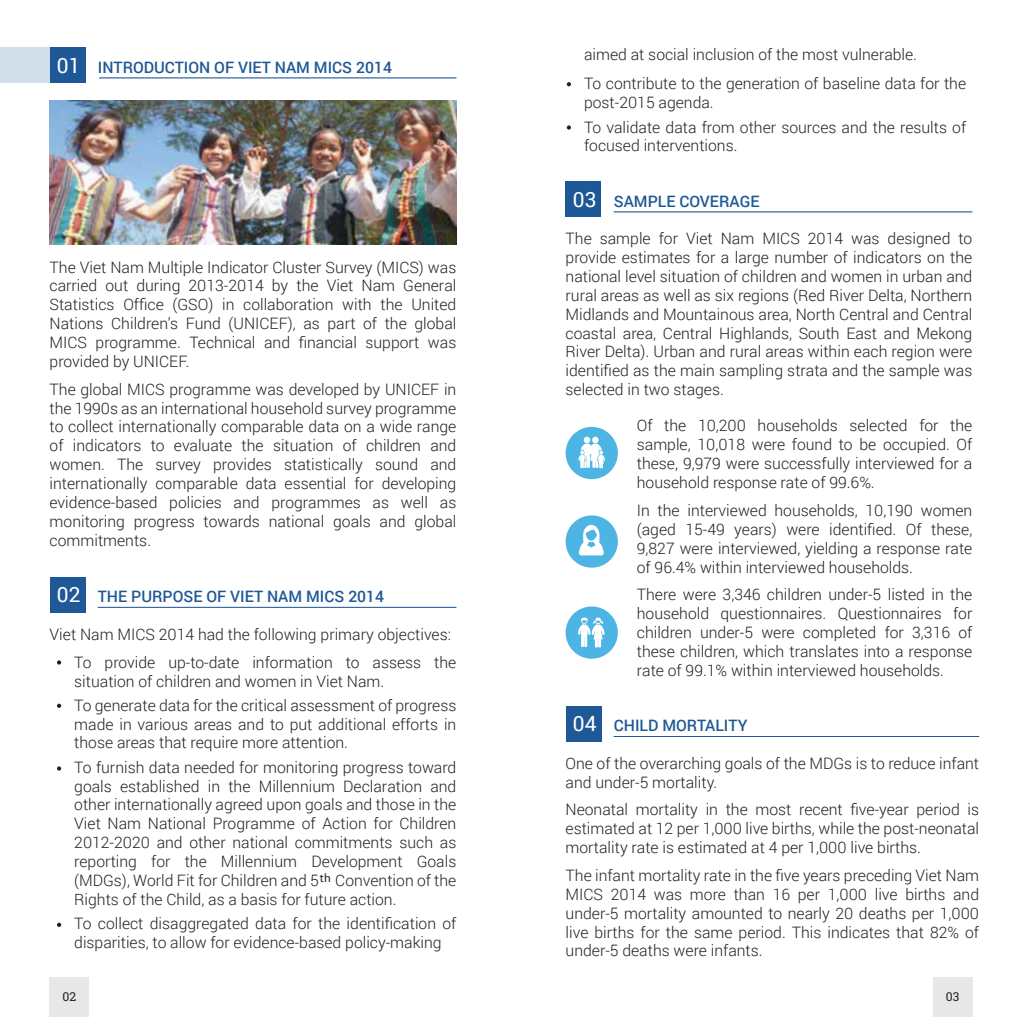
<style>
.page{position:relative;width:1022px;height:1017px;background:#fff}
.page>*{position:absolute;margin:0;border:0;box-sizing:border-box;transform-origin:0 0}
.t1{font:300 15.75px/18.9px "Roboto";color:#231f20;text-align:justify}
.t2{font:500 15.75px "Roboto";color:#1e5896}
.t3{font:12.25px "Roboto Slab";color:#231f20}
.t4{font:12.25px "Myriad";color:#231f20}
.s1{font-weight:400;font-size:21px;color:#fff}
</style>
<div class="page">
<div style="left:50px;top:47px;width:35px;height:36px;background:#1e5896"></div>
<hr style="left:99px;top:78px;width:357px;height:1px;background:#1e5896">
<div style="left:50px;top:577px;width:35px;height:36px;background:#1e5896"></div>
<hr style="left:98px;top:607px;width:358px;height:1px;background:#1e5896">
<div style="left:566px;top:181px;width:35px;height:36px;background:#1e5896"></div>
<hr style="left:614px;top:212px;width:358px;height:1px;background:#1e5896">
<div style="left:0;top:47px;width:50px;height:36px;background:#d2deea"></div>
<div style="left:566px;top:706px;width:35px;height:36px;background:#1e5896"></div>
<hr style="left:614px;top:736px;width:365px;height:1px;background:#1e5896">
<div style="left:566px;top:427px;width:52px;height:52px;background:#4db5e3;border-radius:50%"></div>
<svg style="left:578px;top:437px;width:27px;height:31px"></svg>
<div style="left:566px;top:606px;width:52px;height:53px;background:#4db5e3;border-radius:50%"></div>
<svg style="left:578px;top:617px;width:26px;height:31px"></svg>
<svg style="left:566px;top:515px;width:52px;height:53px"></svg>
<svg style="left:579px;top:525px;width:25px;height:30px"></svg>
<div style="left:50px;top:977px;width:39px;height:40px;background:#e6e7e8"></div>
<div style="left:933px;top:977px;width:40px;height:40px;background:#e6e7e8"></div>
<hr style="left:0;top:0;width:1px;height:209px;background:#e6e7e8">
<svg style="left:57px;top:660px;width:4px;height:5px"></svg>
<svg style="left:57px;top:704px;width:4px;height:4px"></svg>
<svg style="left:57px;top:766px;width:4px;height:5px"></svg>
<svg style="left:57px;top:923px;width:4px;height:4px"></svg>
<svg style="left:567px;top:82px;width:4px;height:4px"></svg>
<svg style="left:567px;top:125px;width:4px;height:5px"></svg>
<img style="left:50px;top:100px;width:406px;height:144px">
<p class="t2" style="left:57px;top:56px;width:336px"><span class="s1">01</span> INTRODUCTION OF VIET NAM MICS 2014</p>
<p class="t1" style="left:50px;top:257px;width:408px">The Viet Nam Multiple Indicator Cluster Survey (MICS) was carried out during 2013-2014 by the Viet Nam General Statistics Office (GSO) in collaboration with the United Nations Children’s Fund (UNICEF), as part of the global MICS programme. Technical and financial support was provided by UNICEF.</p>
<p class="t1" style="left:50px;top:379px;width:408px">The global MICS programme was developed by UNICEF in the 1990s as an international household survey programme to collect internationally comparable data on a wide range of indicators to evaluate the situation of children and women. The survey provides statistically sound and internationally comparable data essential for developing evidence-based policies and programmes as well as monitoring progress towards national goals and global commitments.</p>
<p class="t2" style="left:57px;top:585px;width:329px"><span class="s1">02</span> THE PURPOSE OF VIET NAM MICS 2014</p>
<p class="t1" style="left:50px;top:625px;width:403px">Viet Nam MICS 2014 had the following primary objectives:</p>
<p class="t1" style="left:74px;top:652px;width:384px">To provide up-to-date information to assess the situation of children and women in Viet Nam.</p>
<p class="t1" style="left:74px;top:695px;width:384px">To generate data for the critical assessment of progress made in various areas and to put additional efforts in those areas that require more attention.</p>
<p class="t1" style="left:74px;top:757px;width:384px">To furnish data needed for monitoring progress toward goals established in the Millennium Declaration and other internationally agreed upon goals and those in the Viet Nam National Programme of Action for Children 2012-2020 and other national commitments such as reporting for the Millennium Development Goals (MDGs), World Fit for Children and 5 Convention of the Rights of the Child, as a basis for future action.</p>
<p class="t1" style="left:74px;top:913px;width:384px">To collect disaggregated data for the identification of disparities, to allow for evidence-based policy-making</p>
<p class="t4" style="left:320px;top:871px;width:12px">th</p>
<p class="t1" style="left:584px;top:39px;width:384px;line-height:29.4px">aimed at social inclusion of the most vulnerable.<br>To contribute to the generation of baseline data for the</p>
<p class="t1" style="left:584px;top:90px;width:384px;line-height:24.2px">post-2015 agenda.<br>To validate data from other sources and the results of</p>
<p class="t1" style="left:584px;top:136px;width:155px">focused interventions.</p>
<p class="t2" style="left:573px;top:190px;width:188px"><span class="s1">03</span> SAMPLE COVERAGE</p>
<p class="t1" style="left:566px;top:228px;width:408px">The sample for Viet Nam MICS 2014 was designed to provide estimates for a large number of indicators on the national level situation of children and women in urban and rural areas as well as six regions (Red River Delta, Northern Midlands and Mountainous area, North Central and Central coastal area, Central Highlands, South East and Mekong River Delta). Urban and rural areas within each region were identified as the main sampling strata and the sample was selected in two stages.</p>
<p class="t1" style="left:637px;top:416px;width:337px">Of the 10,200 households selected for the sample, 10,018 were found to be occupied. Of these, 9,979 were successfully interviewed for a household response rate of 99.6%.</p>
<p class="t1" style="left:637px;top:500px;width:337px">In the interviewed households, 10,190 women (aged 15-49 years) were identified. Of these, 9,827 were interviewed, yielding a response rate of 96.4% within interviewed households.</p>
<p class="t1" style="left:637px;top:585px;width:337px">There were 3,346 children under-5 listed in the household questionnaires. Questionnaires for children under-5 were completed for 3,316 of these children, which translates into a response rate of 99.1% within interviewed households.</p>
<p class="t2" style="left:573px;top:714px;width:176px"><span class="s1">04</span> CHILD MORTALITY</p>
<p class="t1" style="left:566px;top:753px;width:415px">One of the overarching goals of the MDGs is to reduce infant and under-5 mortality.</p>
<p class="t1" style="left:566px;top:800px;width:415px">Neonatal mortality in the most recent five-year period is estimated at 12 per 1,000 live births, while the post-neonatal mortality rate is estimated at 4 per 1,000 live births.</p>
<p class="t1" style="left:566px;top:865px;width:415px">The infant mortality rate in the five years preceding Viet Nam MICS 2014 was more than 16 per 1,000 live births and under-5 mortality amounted to nearly 20 deaths per 1,000 live births for the same period. This indicates that 82% of under-5 deaths were infants.</p>
<p class="t3" style="left:62px;top:988px;width:15px">02</p>
<p class="t3" style="left:946px;top:988px;width:15px">03</p>
</div>
